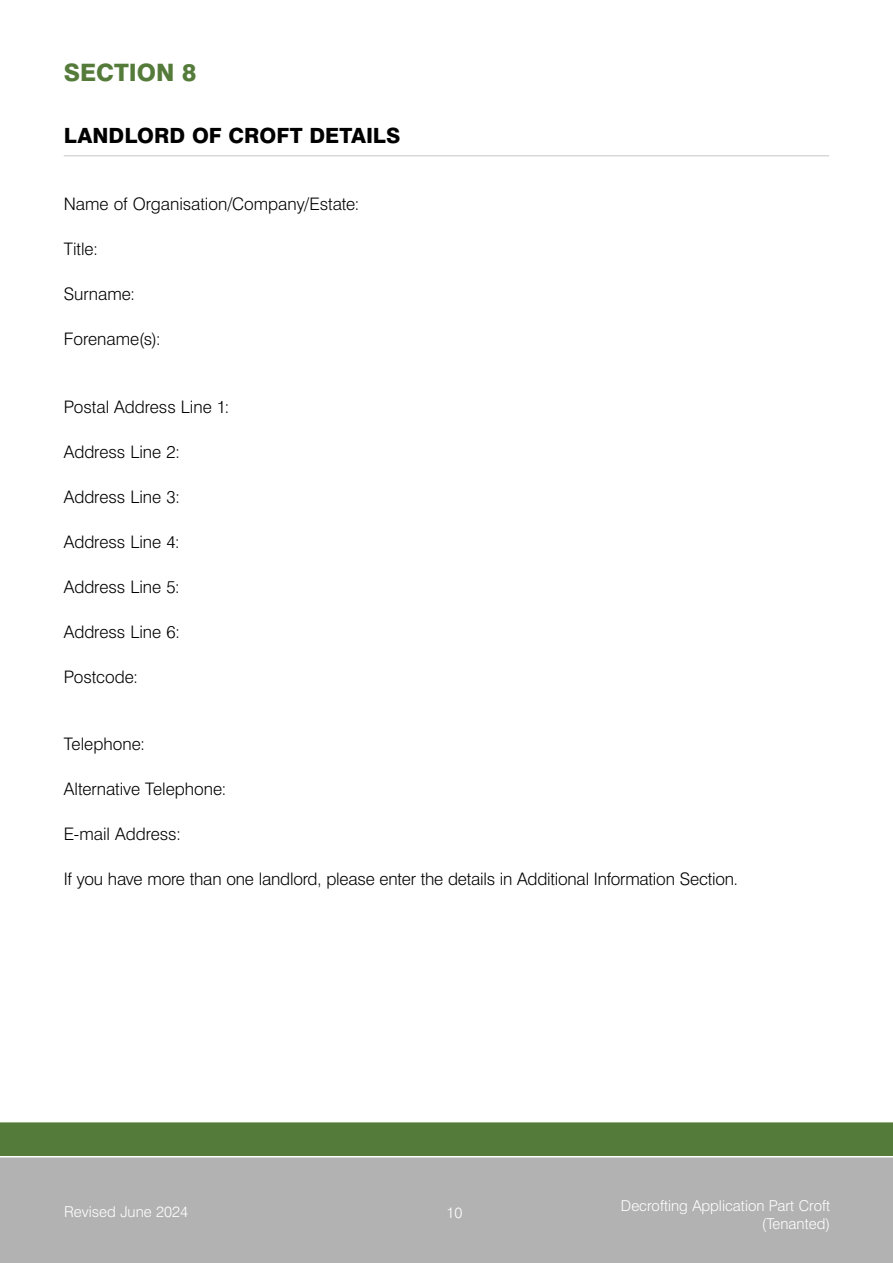
<style>
.page{position:relative;width:893px;height:1263px;background:#fff}
.page>*{position:absolute;margin:0;border:0;box-sizing:border-box;transform-origin:0 0}
.Section{font:800 24px "Swiss 721 BT";color:#557b3a}
.Question{font:800 21px "Swiss 721 BT";color:#000}
.Body{font:300 17.25px "Swiss 721 BT";letter-spacing:-.005em;color:#000}
.t1{font:300 15px/18px "Swiss 721 BT";color:#fff;text-align:right}
</style>
<div class="page">
<div style="left:0;top:1157px;width:893px;height:106px;background:#b3b2b2"></div>
<div style="left:0;top:1122px;width:893px;height:34px;background:#557b3a"></div>
<hr style="left:64px;top:155px;width:765px;height:1px;background:#c6c6c6">
<p class="Section" style="left:64px;top:58px;width:134px">SECTION 8</p>
<p class="Question" style="left:64px;top:122px;width:338px">LANDLORD OF CROFT DETAILS</p>
<p class="Body" style="left:64px;top:194px;width:297px">Name of Organisation/Company/Estate:</p>
<p class="Body" style="left:64px;top:239px;width:36px">Title:</p>
<p class="Body" style="left:64px;top:284px;width:73px">Surname:</p>
<p class="Body" style="left:64px;top:329px;width:99px">Forename(s):</p>
<p class="Body" style="left:64px;top:396px;width:167px">Postal Address Line 1:</p>
<p class="Body" style="left:64px;top:441px;width:118px">Address Line 2:</p>
<p class="Body" style="left:64px;top:486px;width:118px">Address Line 3:</p>
<p class="Body" style="left:64px;top:531px;width:118px">Address Line 4:</p>
<p class="Body" style="left:64px;top:576px;width:118px">Address Line 5:</p>
<p class="Body" style="left:64px;top:621px;width:118px">Address Line 6:</p>
<p class="Body" style="left:64px;top:666px;width:76px">Postcode:</p>
<p class="Body" style="left:64px;top:734px;width:83px">Telephone:</p>
<p class="Body" style="left:64px;top:779px;width:164px">Alternative Telephone:</p>
<p class="Body" style="left:64px;top:824px;width:119px">E-mail Address:</p>
<p class="Body" style="left:64px;top:869px;width:676px">If you have more than one landlord, please enter the details in Additional Information Section.</p>
<p class="t1" style="left:64px;top:1203px;width:125px">Revised June 2024</p>
<p class="t1" style="left:447px;top:1203px;width:17px">10</p>
<p class="t1" style="left:621px;top:1196px;width:211px">Decrofting Application Part Croft (Tenanted)</p>
</div>
